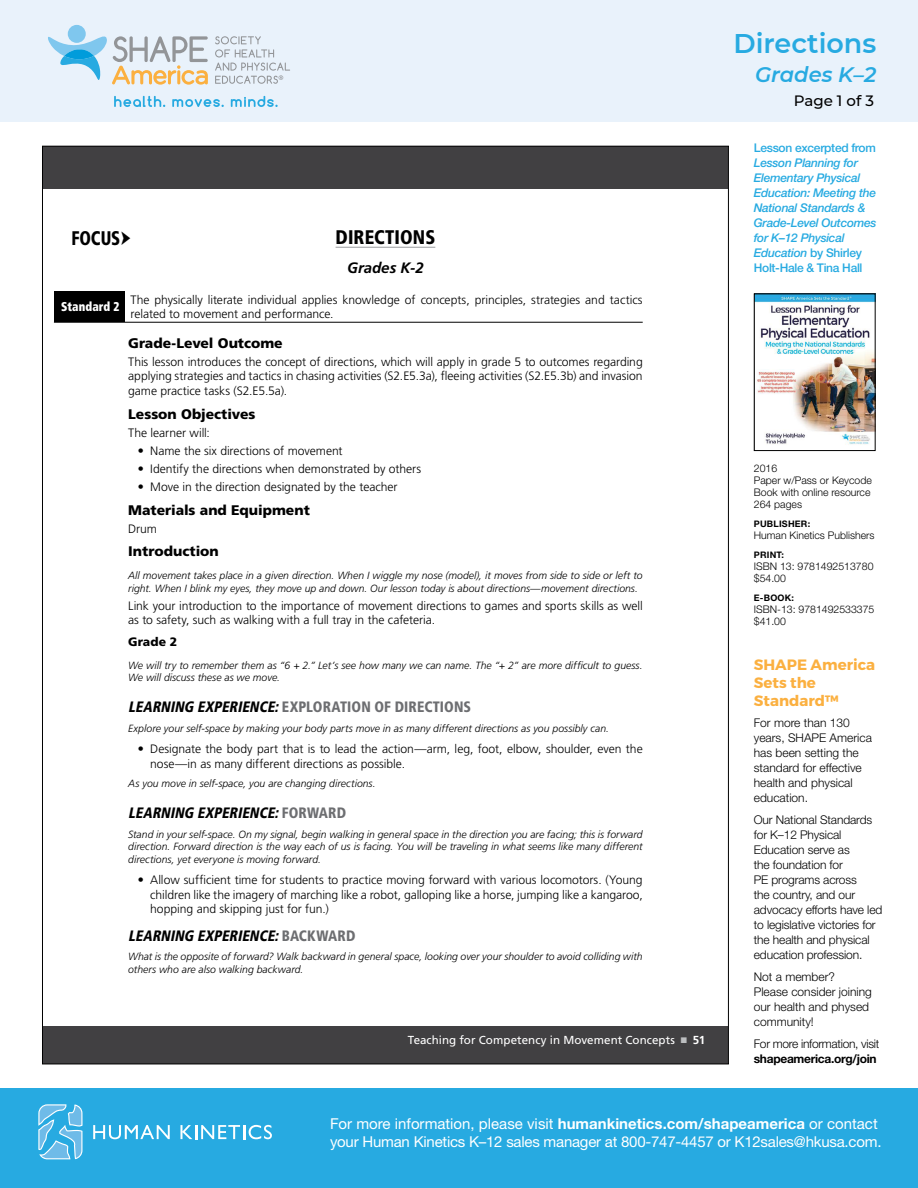
<style>
.page{position:relative;width:918px;height:1188px;background:#fff}
.page>*{position:absolute;margin:0;border:0;box-sizing:border-box;transform-origin:0 0}
.t1{font:600 27px "Montserrat";color:#27aae1}
.t2{font:italic 600 21px "Montserrat";color:#27aae1}
.t3{font:900 condensed 19.65px "Frutiger LT Std";letter-spacing:.005em;color:#000;scale:.94 1}
.t4{font:900 condensed 19.65px "Frutiger LT Std";letter-spacing:.005em;color:#000;scale:.86 1}
.t5{font:15px/18px "Helvetica Neue";letter-spacing:-.015em;color:#fff}
.t6{font:italic 900 condensed 15px "Frutiger LT Std";color:#000;scale:.94 1}
.t7{font:900 condensed 15px "Frutiger LT Std";letter-spacing:.005em;color:#6d6e71;scale:.94 1}
.t8{font:700 15px/18px "Montserrat";color:#fbb040}
.t9{font:italic 700 15px "Frutiger LT Std";color:#000}
.t10{font:500 15px "Montserrat";color:#000}
.t11{font:900 13.95px "Frutiger LT Std";color:#000}
.t12{font:900 condensed 12.75px "Frutiger LT Std";letter-spacing:.01em;color:#fff;scale:.9 1}
.t13{font:300 12.15px/14.5px "Frutiger LT Std";letter-spacing:-.005em;color:#000}
.t14{font:900 12.15px "Frutiger LT Std";letter-spacing:.005em;color:#000}
.t15{font:300 12px/15px "Helvetica Neue";letter-spacing:-.01em;color:#000}
.t16{font:italic 500 12px/15px "Helvetica Neue";letter-spacing:-.025em;color:#27aae1}
.t17{font:700 12px "Helvetica Neue";letter-spacing:-.025em;color:#000}
.t18{font:500 12px "Helvetica Neue";letter-spacing:-.025em;color:#27aae1}
.t19{font:11.55px "Frutiger LT Std";letter-spacing:.005em;color:#fff}
.t20{font:italic 300 10.5px/12.5px "Frutiger LT Std";color:#000}
.t21{font:300 10.5px/12px "Helvetica Neue";color:#000}
.t22{font:700 9px "Helvetica Neue";letter-spacing:.025em;color:#000}
.s1{font-family:"New Century Schlbk LT Std";font-weight:400}
.s2{font-style:italic;color:#000}
.s3{font-style:normal;color:#6d6e71}
.s4{color:#bcbec0}
.s5{font-weight:700}
.s6{font-style:normal}
</style>
<div class="page">
<div style="left:0;top:0;width:918px;height:122px;background:#e9f2fb"></div>
<div style="left:0;top:1089px;width:918px;height:99px;background:#27aae1"></div>
<svg style="left:38px;top:1104px;width:45px;height:55px"></svg>
<svg style="left:93px;top:1125px;width:77px;height:14px"></svg>
<svg style="left:180px;top:1125px;width:92px;height:14px"></svg>
<svg style="left:114px;top:96px;width:51px;height:11px"></svg>
<svg style="left:172px;top:99px;width:52px;height:8px"></svg>
<svg style="left:231px;top:96px;width:47px;height:11px"></svg>
<svg style="left:215px;top:36px;width:75px;height:48px"></svg>
<svg style="left:48px;top:35px;width:160px;height:50px"></svg>
<div style="left:68px;top:25px;width:18px;height:18px;background:#7fc7ee;border-radius:50%"></div>
<div style="left:42px;top:1027px;width:686px;height:37px;background:#414042"></div>
<div style="left:42px;top:146px;width:686px;height:43px;background:#414042"></div>
<hr style="left:336px;top:247px;width:99px;height:1px;background:#a7a9ac">
<div style="left:54px;top:291px;width:71px;height:31px;background:#000"></div>
<hr style="left:54px;top:322px;width:589px;height:1px;background:#000">
<img style="left:756px;top:296px;width:118px;height:149px">
<div style="left:754px;top:294px;width:122px;height:157px;border:1px solid #000"></div>
<h3 class="t3" style="left:336px;top:226px;width:108px">DIRECTIONS</h3>
<p class="t9" style="left:347px;top:259px;width:78px">Grades K-2</p>
<p class="t13" style="left:131px;top:292px;width:514px">The physically literate individual applies knowledge of concepts, principles, strategies and tactics related to movement and performance.</p>
<p class="t11" style="left:128px;top:334px;width:156px">Grade-Level Outcome</p>
<p class="t13" style="left:128px;top:355px;width:516px;text-align:justify">This lesson introduces the concept of directions, which will apply in grade 5 to outcomes regarding applying strategies and tactics in chasing activities (S2.E5.3a), fleeing activities (S2.E5.3b) and invasion game practice tasks (S2.E5.5a).</p>
<p class="t11" style="left:128px;top:405px;width:129px">Lesson Objectives</p>
<p class="t13" style="left:128px;top:425px;width:83px">The learner will:</p>
<p class="t13" style="left:137px;top:444px;width:207px"><span class="s1">•</span> Name the six directions of movement</p>
<p class="t13" style="left:137px;top:462px;width:286px"><span class="s1">•</span> Identify the directions when demonstrated by others</p>
<p class="t13" style="left:137px;top:480px;width:262px"><span class="s1">•</span> Move in the direction designated by the teacher</p>
<p class="t11" style="left:128px;top:501px;width:183px">Materials and Equipment</p>
<p class="t13" style="left:128px;top:521px;width:30px">Drum</p>
<p class="t11" style="left:128px;top:543px;width:92px">Introduction</p>
<p class="t20" style="left:128px;top:570px;width:516px">All movement takes place in a given direction. When I wiggle my nose (model), it moves from side to side or left to right. When I blink my eyes, they move up and down. Our lesson today is about directions—movement directions.</p>
<p class="t13" style="left:128px;top:599px;width:516px">Link your introduction to the importance of movement directions to games and sports skills as well as to safety, such as walking with a full tray in the cafeteria.</p>
<p class="t14" style="left:128px;top:634px;width:51px">Grade 2</p>
<p class="t20" style="left:128px;top:659px;width:516px">We will try to remember them as “6 + 2.” Let’s see how many we can name. The “+ 2” are more difficult to guess.<br>We will discuss these as we move.</p>
<p class="t7" style="left:128px;top:698px;width:366px"><span class="s2">LEARNING EXPERIENCE:</span>EXPLORATION OF DIRECTIONS</p>
<p class="t20" style="left:128px;top:722px;width:482px">Explore your self-space by making your body parts move in as many different directions as you possibly can.</p>
<p class="t13" style="left:150px;top:742px;width:494px;text-indent:-13px"><span class="s1">•</span> Designate the body part that is to lead the action—arm, leg, foot, elbow, shoulder, even the nose—in as many different directions as possible.</p>
<p class="t20" style="left:128px;top:778px;width:249px">As you move in self-space, you are changing directions.</p>
<p class="t6" style="left:128px;top:804px;width:233px">LEARNING EXPERIENCE:<span class="s3">F O R WA R D</span></p>
<p class="t20" style="left:128px;top:828px;width:516px;text-align:justify">Stand in your self-space. On my signal, begin walking in general space in the direction you are facing; this is forward direction. Forward direction is the way each of us is facing. You will be traveling in what seems like many different directions, yet everyone is moving forward.</p>
<p class="t13" style="left:150px;top:873px;width:494px;text-align:justify;text-indent:-13px"><span class="s1">•</span> Allow sufficient time for students to practice moving forward with various locomotors. (Young children like the imagery of marching like a robot, galloping like a horse, jumping like a kangaroo, hopping and skipping just for fun.)</p>
<p class="t6" style="left:128px;top:927px;width:243px">LEARNING EXPERIENCE:<span class="s3">B A C K WA R D</span></p>
<p class="t20" style="left:128px;top:951px;width:516px">What is the opposite of forward? Walk backward in general space, looking over your shoulder to avoid colliding with others who are also walking backward.</p>
<h3 class="t4" style="left:72px;top:226px;width:70px">FOCUS➤</h3>
<p class="t12" style="left:61px;top:299px;width:66px">Standard 2</p>
<p class="t19" style="left:408px;top:1033px;width:299px">Teaching for Competency in Movement Concepts <span class="s4">■</span> <span class="s5">51</span></p>
<h1 class="t1" style="left:733px;top:24px;width:144px">Directions</h1>
<h2 class="t2" style="left:755px;top:59px;width:123px">Grades K–2</h2>
<p class="t10" style="left:794px;top:90px;width:82px">Page 1 of 3</p>
<p class="t18" style="left:754px;top:140px;width:124px">Lesson excerpted from</p>
<p class="t16" style="left:754px;top:155px;width:124px">Lesson Planning for<br>Elementary Physical<br>Education: Meeting the<br>National Standards &amp;<br>Grade-Level Outcomes for K–12 Physical<br>Education <span class="s6">by Shirley<br>Holt-Hale &amp; Tina Hall</span></p>
<p class="t21" style="left:754px;top:462px;width:120px">2016<br>Paper w/Pass or Keycode<br>Book with online resource<br>264 pages</p>
<p class="t22" style="left:754px;top:518px;width:58px">PUBLISHER:</p>
<p class="t21" style="left:754px;top:529px;width:122px">Human Kinetics Publishers</p>
<p class="t22" style="left:754px;top:549px;width:32px">PRINT:</p>
<p class="t21" style="left:754px;top:560px;width:121px">ISBN 13: 9781492513780 $54.00</p>
<p class="t22" style="left:754px;top:592px;width:42px">E-BOOK:</p>
<p class="t21" style="left:754px;top:603px;width:122px">ISBN-13: 9781492533375 $41.00</p>
<p class="t8" style="left:754px;top:655px;width:123px">SHAPE America<br>Sets the<br>Standard™</p>
<p class="t15" style="left:754px;top:715px;width:120px">For more than 130 years, SHAPE America has been setting the standard for effective health and physical education.</p>
<p class="t15" style="left:754px;top:812px;width:130px">Our National Standards for K–12 Physical<br>Education serve as<br>the foundation for<br>PE programs across<br>the country, and our advocacy efforts have led to legislative victories for the health and physical education profession.</p>
<p class="t15" style="left:754px;top:969px;width:120px">Not a member?<br>Please consider joining our health and physed community!</p>
<p class="t15" style="left:754px;top:1036px;width:127px">For more information, visit</p>
<p class="t17" style="left:754px;top:1051px;width:124px">shapeamerica.org/join</p>
<p class="t5" style="left:330px;top:1115px;width:553px">For more information, please visit <span class="s5">humankinetics.com/shapeamerica</span> or contact your Human Kinetics K–12 sales manager at 800-747-4457 or K12sales@hkusa.com.</p>
</div>
